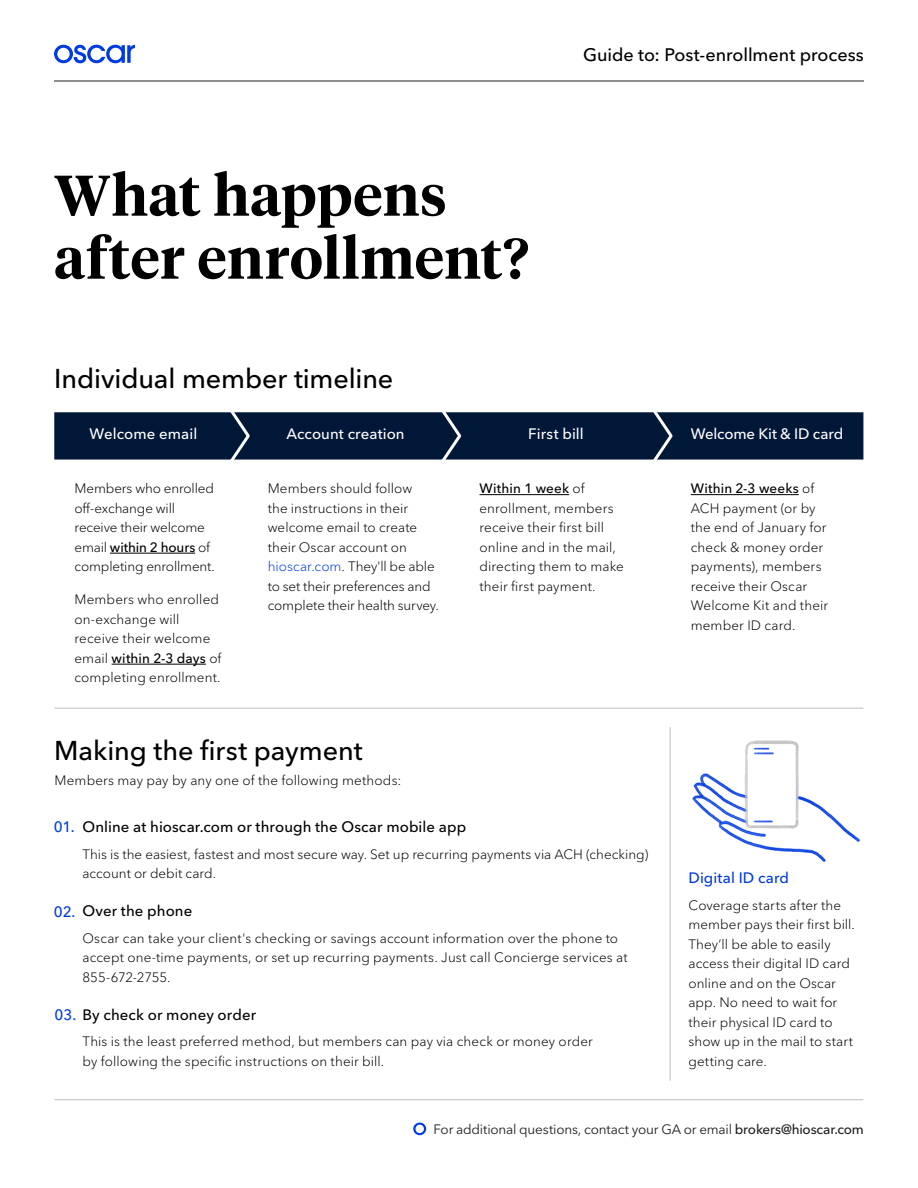
<style>
.page{position:relative;width:918px;height:1188px;background:#fff}
.page>*{position:absolute;margin:0;border:0;box-sizing:border-box;transform-origin:0 0}
.t1{font:600 57px/63px "Tiempos Headline";letter-spacing:.01em;color:#000}
.t2{font:500 27px "Avenir Next LT Pro";letter-spacing:-.005em;color:#000}
.t3{font:500 18px "Avenir Next LT Pro";letter-spacing:-.005em;color:#000}
.t4{font:500 15px "Avenir Next LT Pro";letter-spacing:.005em;color:#000}
.t5{font:500 15px "Avenir Next LT Pro";letter-spacing:.005em;color:#fff}
.t6{font:500 15px "Avenir Next LT Pro";letter-spacing:.005em;color:#003bde}
.t7{font:300 13.5px/19.5px "Avenir Next LT Pro";letter-spacing:.005em;color:#000}
.t8{font:13.5px "Avenir Next LT Pro";letter-spacing:-.015em;color:#231f20}
.s1{font-weight:500}
.s2{color:#003bde}
</style>
<div class="page">
<svg style="left:54px;top:45px;width:81px;height:18px"></svg>
<hr style="left:54px;top:81px;width:810px;height:1px;background:#231f20">
<hr style="left:55px;top:1099px;width:808px;height:1px;background:#bcbdc0">
<hr style="left:670px;top:727px;width:1px;height:354px;background:#bcbdc0">
<hr style="left:55px;top:708px;width:808px;height:1px;background:#bcbdc0">
<hr style="left:110px;top:553px;width:85px;height:1px;background:#000">
<hr style="left:112px;top:664px;width:94px;height:1px;background:#000">
<hr style="left:480px;top:494px;width:89px;height:1px;background:#000">
<hr style="left:691px;top:494px;width:108px;height:1px;background:#000">
<div style="left:54px;top:412px;width:809px;height:48px;background:#001738"></div>
<svg style="left:413px;top:1123px;width:13px;height:12px"></svg>
<img style="left:692px;top:740px;width:168px;height:122px">
<h1 class="t1" style="left:54px;top:161px;width:476px">What happens after enrollment?</h1>
<h2 class="t2" style="left:54px;top:363px;width:341px">Individual member timeline</h2>
<h3 class="t3" style="left:583px;top:44px;width:282px">Guide to: Post-enrollment process</h3>
<p class="t5" style="left:90px;top:425px;width:109px">Welcome email</p>
<p class="t5" style="left:286px;top:425px;width:120px">Account creation</p>
<p class="t5" style="left:528px;top:425px;width:57px">First bill</p>
<p class="t5" style="left:691px;top:425px;width:154px">Welcome Kit &amp; ID card</p>
<p class="t7" style="left:75px;top:479px;width:142px">Members who enrolled off-exchange will receive their welcome email <span class="s1">within 2 hours</span> of completing enrollment.</p>
<p class="t7" style="left:75px;top:590px;width:149px">Members who enrolled on-exchange will receive their welcome email <span class="s1">within 2-3 days</span> of completing enrollment.</p>
<p class="t7" style="left:268px;top:479px;width:173px">Members should follow<br>the instructions in their welcome email to create their Oscar account on <span class="s2">hioscar.com</span>. They'll be able to set their preferences and complete their health survey.</p>
<p class="t7" style="left:480px;top:479px;width:146px"><span class="s1">Within 1 week</span> of enrollment, members receive their first bill online and in the mail, directing them to make their first payment.</p>
<p class="t7" style="left:691px;top:479px;width:139px"><span class="s1">Within 2-3 weeks</span> of<br>ACH payment (or by the end of January for check &amp; money order payments), members receive their Oscar<br>Welcome Kit and their member ID card.</p>
<h2 class="t2" style="left:54px;top:734px;width:310px">Making the first payment</h2>
<p class="t7" style="left:55px;top:771px;width:348px">Members may pay by any one of the following methods:</p>
<p class="t6" style="left:54px;top:818px;width:22px">01.</p>
<p class="t4" style="left:82px;top:818px;width:385px">Online at hioscar.com or through the Oscar mobile app</p>
<p class="t7" style="left:82px;top:844px;width:567px">This is the easiest, fastest and most secure way. Set up recurring payments via ACH (checking) account or debit card.</p>
<p class="t4" style="left:82px;top:902px;width:111px">Over the phone</p>
<p class="t7" style="left:82px;top:928px;width:547px">Oscar can take your client's checking or savings account information over the phone to accept one-time payments, or set up recurring payments. Just call Concierge services at<br>855-672-2755.</p>
<p class="t4" style="left:55px;top:1006px;width:203px"><span class="s2">03.</span> By check or money order</p>
<p class="t7" style="left:82px;top:1032px;width:512px">This is the least preferred method, but members can pay via check or money order by following the specific instructions on their bill.</p>
<p class="t6" style="left:54px;top:902px;width:23px">02.</p>
<p class="t6" style="left:688px;top:869px;width:102px">Digital ID card</p>
<p class="t7" style="left:688px;top:895px;width:168px">Coverage starts after the member pays their first bill.<br>They’ll be able to easily access their digital ID card online and on the Oscar app. No need to wait for their physical ID card to show up in the mail to start getting care.</p>
<p class="t8" style="left:433px;top:1121px;width:432px">For additional questions, contact your GA or email <span class="s1">brokers@hioscar.com</span></p>
</div>
